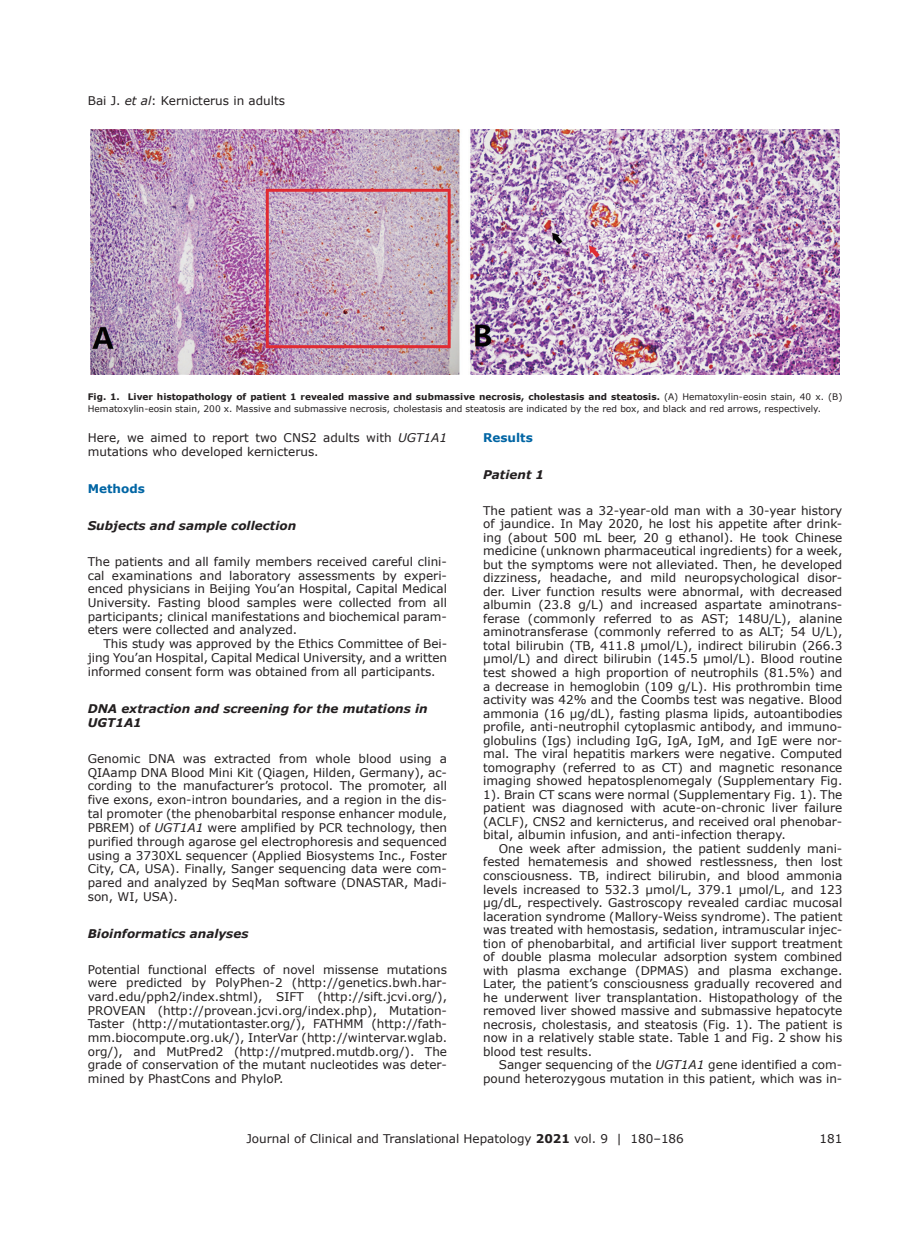
<style>
.page{position:relative;width:919px;height:1238px;background:#fff}
.page>*{position:absolute;margin:0;border:0;box-sizing:border-box;transform-origin:0 0}
.t1{font:12px/13.5px "Verdana";color:#231f20;text-align:justify}
.t2{font:italic 700 12px/14.5px "Verdana";color:#231f20}
.t3{font:700 12px "Verdana";color:#0065a4}
.t4{font:9px/12px "Verdana";color:#231f20}
.s1{font-style:italic}
.s2{font-weight:700}
</style>
<div class="page">
<img style="left:91px;top:129px;width:748px;height:245px">
<p class="t1" style="left:88px;top:93px;width:199px">Bai J. <span class="s1">et al</span>: Kernicterus in adults</p>
<p class="t4" style="left:88px;top:390px;width:756px"><span class="s2">Fig. 1. Liver histopathology of patient 1 revealed massive and submassive necrosis, cholestasis and steatosis.</span> (A) Hematoxylin-eosin stain, 40 x. (B)<br>Hematoxylin-eosin stain, 200 x. Massive and submassive necrosis, cholestasis and steatosis are indicated by the red box, and black and red arrows, respectively.</p>
<p class="t1" style="left:88px;top:431px;width:361px">Here, we aimed to report two CNS2 adults with <span class="s1">UGT1A1 </span>mutations who developed kernicterus.</p>
<p class="t3" style="left:88px;top:480px;width:59px">Methods</p>
<p class="t2" style="left:88px;top:518px;width:210px">Subjects and sample collection</p>
<p class="t1" style="left:88px;top:554px;width:361px">The patients and all family members received careful clini&shy;cal examinations and laboratory assessments by experi&shy;enced physicians in Beijing You’an Hospital, Capital Medical University. Fasting blood samples were collected from all participants; clinical manifestations and biochemical param&shy;eters were collected and analyzed.</p>
<p class="t1" style="left:88px;top:636px;width:361px;text-indent:16px">This study was approved by the Ethics Committee of Bei&shy;jing You’an Hospital, Capital Medical University, and a written informed consent form was obtained from all participants.</p>
<p class="t2" style="left:88px;top:700px;width:341px">DNA extraction and screening for the mutations in<br>UGT1A1</p>
<p class="t1" style="left:88px;top:751px;width:361px">Genomic DNA was extracted from whole blood using a QIAamp DNA Blood Mini Kit (Qiagen, Hilden, Germany), ac&shy;cording to the manufacturer’s protocol. The promoter, all five exons, exon-intron boundaries, and a region in the dis&shy;tal promoter (the phenobarbital response enhancer module, PBREM) of <span class="s1">UGT1A1</span> were amplified by PCR technology, then purified through agarose gel electrophoresis and sequenced using a 3730XL sequencer (Applied Biosystems Inc., Foster City, CA, USA). Finally, Sanger sequencing data were com&shy;pared and analyzed by SeqMan software (DNASTAR, Madi&shy;son, WI, USA).</p>
<p class="t2" style="left:88px;top:926px;width:162px">Bioinformatics analyses</p>
<p class="t1" style="left:88px;top:962px;width:361px">Potential functional effects of novel missense mutations were predicted by PolyPhen-2 (http://genetics.bwh.har&shy;vard.edu/pph2/index.shtml), SIFT (http://sift.jcvi.org/), PROVEAN (http://provean.jcvi.org/index.php), Mutation-Taster (http://mutationtaster.org/), FATHMM (http://fath&shy;mm.biocompute.org.uk/), InterVar (http://wintervar.wglab. org/), and MutPred2 (http://mutpred.mutdb.org/). The grade of conservation of the mutant nucleotides was deter&shy;mined by PhastCons and PhyloP.</p>
<p class="t3" style="left:483px;top:429px;width:51px">Results</p>
<p class="t2" style="left:483px;top:467px;width:63px">Patient 1</p>
<p class="t1" style="left:483px;top:503px;width:361px">The patient was a 32-year-old man with a 30-year history of jaundice. In May 2020, he lost his appetite after drink&shy;ing (about 500 mL beer, 20 g ethanol). He took Chinese medicine (unknown pharmaceutical ingredients) for a week, but the symptoms were not alleviated. Then, he developed dizziness, headache, and mild neuropsychological disor&shy;der. Liver function results were abnormal, with decreased albumin (23.8 g/L) and increased aspartate aminotrans&shy;ferase (commonly referred to as AST; 148U/L), alanine aminotransferase (commonly referred to as ALT; 54 U/L), total bilirubin (TB, 411.8 µmol/L), indirect bilirubin (266.3 µmol/L) and direct bilirubin (145.5 µmol/L). Blood routine test showed a high proportion of neutrophils (81.5%) and a decrease in hemoglobin (109 g/L). His prothrombin time activity was 42% and the Coombs test was negative. Blood ammonia (16 µg/dL), fasting plasma lipids, autoantibodies profile, anti-neutrophil cytoplasmic antibody, and immuno&shy;globulins (Igs) including IgG, IgA, IgM, and IgE were nor&shy;mal. The viral hepatitis markers were negative. Computed tomography (referred to as CT) and magnetic resonance imaging showed hepatosplenomegaly (Supplementary Fig.<br>1). Brain CT scans were normal (Supplementary Fig. 1). The patient was diagnosed with acute-on-chronic liver failure (ACLF), CNS2 and kernicterus, and received oral phenobar&shy;bital, albumin infusion, and anti-infection therapy.</p>
<p class="t1" style="left:483px;top:841px;width:361px;text-indent:16px">One week after admission, the patient suddenly mani&shy;fested hematemesis and showed restlessness, then lost consciousness. TB, indirect bilirubin, and blood ammonia levels increased to 532.3 µmol/L, 379.1 µmol/L, and 123 µg/dL, respectively. Gastroscopy revealed cardiac mucosal laceration syndrome (Mallory-Weiss syndrome). The patient was treated with hemostasis, sedation, intramuscular injec&shy;tion of phenobarbital, and artificial liver support treatment of double plasma molecular adsorption system combined with plasma exchange (DPMAS) and plasma exchange.<br>Later, the patient’s consciousness gradually recovered and he underwent liver transplantation. Histopathology of the removed liver showed massive and submassive hepatocyte necrosis, cholestasis, and steatosis (Fig. 1). The patient is now in a relatively stable state. Table 1 and Fig. 2 show his blood test results.</p>
<p class="t1" style="left:483px;top:1058px;width:361px;text-align:right">Sanger sequencing of the <span class="s1">UGT1A1</span> gene identified a com&shy;pound heterozygous mutation in this patient, which was in-</p>
<p class="t1" style="left:246px;top:1131px;width:439px">Journal of Clinical and Translational Hepatology <span class="s2">2021</span> vol. 9 | 180–186</p>
<p class="t1" style="left:819px;top:1131px;width:24px">181</p>
</div>
